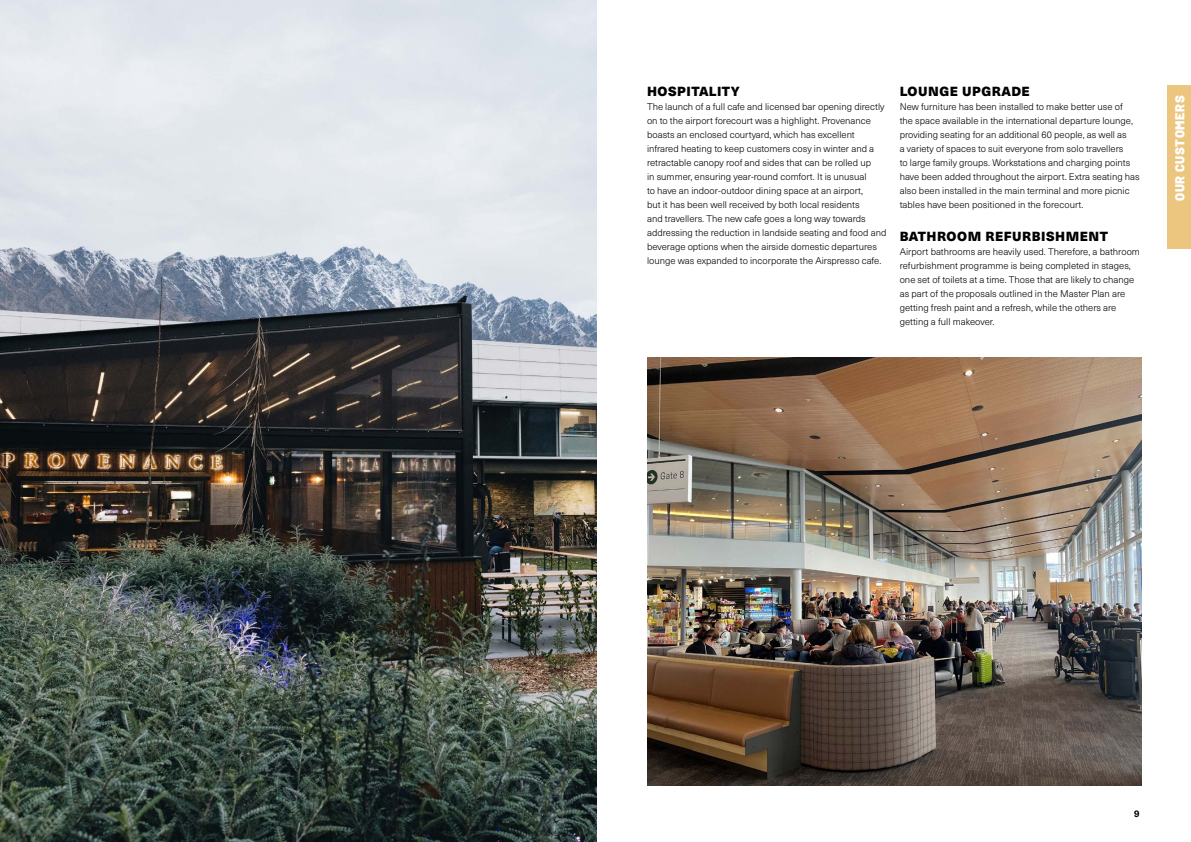
<style>
.page{position:relative;width:1191px;height:842px;background:#fff}
.page>*{position:absolute;margin:0;border:0;box-sizing:border-box;transform-origin:0 0}
.t1{font:900 13px "Neue Haas Unica W1 G";letter-spacing:.04em;color:#000}
.t2{font:900 13px "Barlow";letter-spacing:.04em;color:#fff}
.t3{font:300 9.5px/14px "Neue Haas Unica W1 G";color:#000}
.t4{font:700 9.5px "Neue Haas Unica W1 G";color:#000}
</style>
<div class="page">
<div style="left:1167px;top:85px;width:24px;height:163px;background:#ecc57e"></div>
<img style="left:0;top:0;width:596px;height:842px">
<img style="left:647px;top:358px;width:494px;height:427px">
<h1 class="t1" style="left:647px;top:81px;width:94px">HOSPITALITY</h1>
<p class="t3" style="left:647px;top:99px;width:241px">The launch of a full cafe and licensed bar opening directly on to the airport forecourt was a highlight. Provenance boasts an enclosed courtyard, which has excellent infrared heating to keep customers cosy in winter and a retractable canopy roof and sides that can be rolled up<br>in summer, ensuring year-round comfort. It is unusual<br>to have an indoor-outdoor dining space at an airport,<br>but it has been well received by both local residents<br>and travellers. The new cafe goes a long way towards addressing the reduction in landside seating and food and beverage options when the airside domestic departures lounge was expanded to incorporate the Airspresso cafe.</p>
<h1 class="t1" style="left:899px;top:81px;width:132px">LOUNGE UPGRADE</h1>
<p class="t3" style="left:899px;top:99px;width:241px">New furniture has been installed to make better use of<br>the space available in the international departure lounge, providing seating for an additional 60 people, as well as<br>a variety of spaces to suit everyone from solo travellers<br>to large family groups. Workstations and charging points have been added throughout the airport. Extra seating has also been installed in the main terminal and more picnic tables have been positioned in the forecourt.</p>
<h1 class="t1" style="left:899px;top:226px;width:210px">BATHROOM REFURBISHMENT</h1>
<p class="t3" style="left:899px;top:244px;width:242px">Airport bathrooms are heavily used. Therefore, a bathroom refurbishment programme is being completed in stages, one set of toilets at a time. Those that are likely to change as part of the proposals outlined in the Master Plan are getting fresh paint and a refresh, while the others are getting a full makeover.</p>
<h1 class="t2" style="left:1169px;top:201px;width:107px;rotate:-90deg">OUR CUSTOMERS</h1>
<p class="t4" style="left:1134px;top:806px;width:7px">9</p>
</div>
